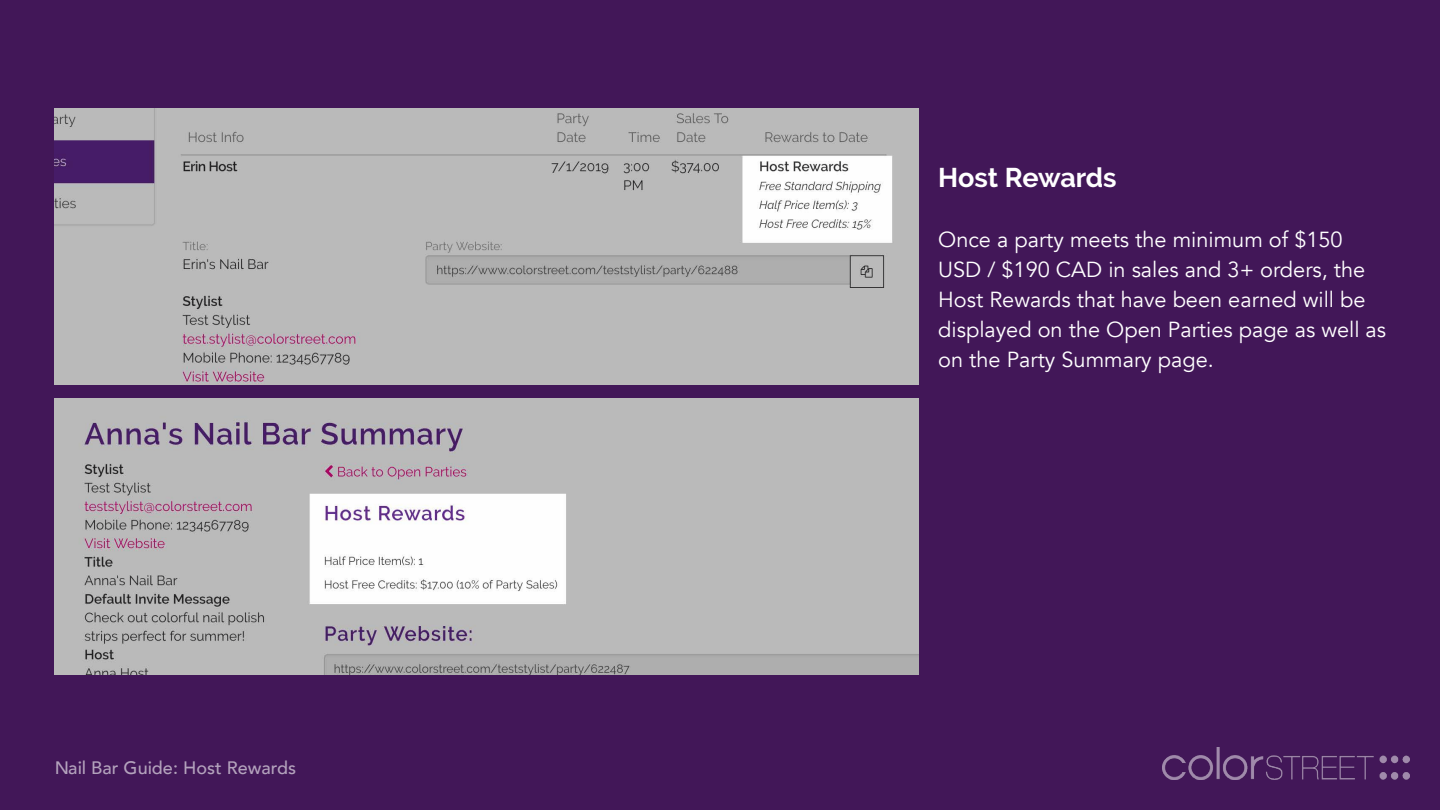
<style>
.page{position:relative;width:1440px;height:810px;background:#421758}
.page>*{position:absolute;margin:0;border:0;box-sizing:border-box;transform-origin:0 0}
.t1{font:700 27px "Raleway";letter-spacing:-.005em;color:#fff}
.t2{font:21.75px/30px "Avenir";color:#fff}
.t3{font:500 18px "Avenir";color:#fff}
</style>
<div class="page">
<img style="left:1163px;top:747px;width:247px;height:33px">
<img style="left:54px;top:108px;width:864px;height:277px">
<img style="left:54px;top:398px;width:864px;height:277px">
<p class="t3" style="left:54px;top:752px;width:244px">Nail Bar Guide: Host Rewards</p>
<p class="t1" style="left:938px;top:162px;width:180px">Host Rewards</p>
<p class="t2" style="left:938px;top:225px;width:449px">Once a party meets the minimum of $150<br>USD / $190 CAD in sales and 3+ orders, the Host Rewards that have been earned will be displayed on the Open Parties page as well as on the Party Summary page.</p>
</div>
